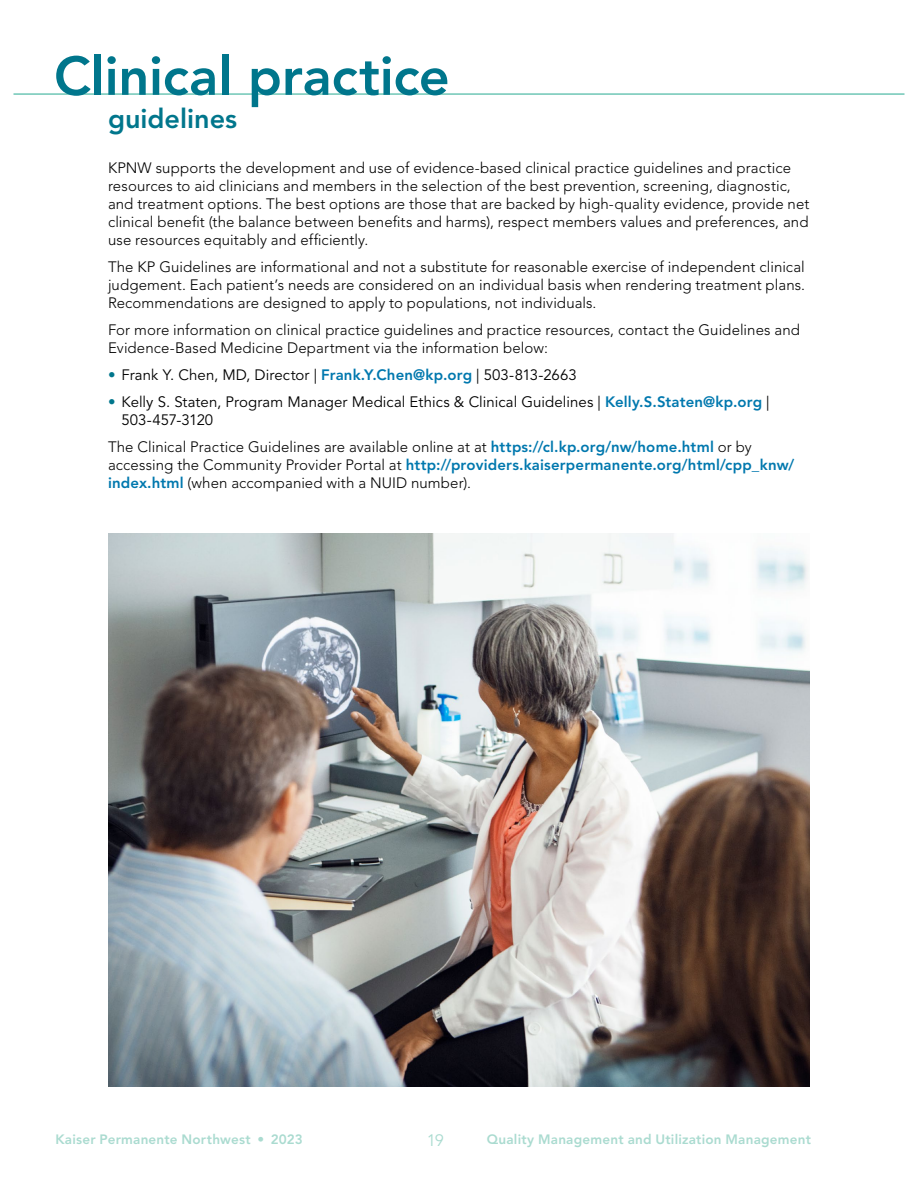
<style>
.page{position:relative;width:918px;height:1188px;background:#fff}
.page>*{position:absolute;margin:0;border:0;box-sizing:border-box;transform-origin:0 0}
.H1_-_Page_Header{font:800 54px "Avenir LT Std";letter-spacing:-.005em;color:#00768c}
.H1_-_Page_Header-2{font:800 27px "Avenir LT Std";color:#00768c}
.t1{font:16.5px "Avenir LT Std";color:#aadbd0}
.body_10{font:300 15px/18px "Avenir LT Std";letter-spacing:.005em;color:#000}
.t2{font:15px/18px "Avenir LT Std";letter-spacing:.005em;color:#000}
.t3{font:800 13.5px "Avenir LT Std";letter-spacing:.015em;color:#aadbd0}
.s1{color:#00768c}
.s2{font-weight:800;color:#0078ae}
</style>
<div class="page">
<hr style="left:14px;top:93px;width:890px;height:2px;background:#6fc7b6">
<img style="left:108px;top:533px;width:702px;height:554px">
<h1 class="H1_-_Page_Header" style="left:54px;top:44px;width:397px">Clinical practice</h1>
<h1 class="H1_-_Page_Header-2" style="left:108px;top:102px;width:131px">guidelines</h1>
<p class="body_10" style="left:108px;top:159px;width:703px">KPNW supports the development and use of evidence-based clinical practice guidelines and practice resources to aid clinicians and members in the selection of the best prevention, screening, diagnostic, and treatment options. The best options are those that are backed by high-quality evidence, provide net clinical benefit (the balance between benefits and harms), respect members values and preferences, and use resources equitably and efficiently.</p>
<p class="body_10" style="left:108px;top:258px;width:699px;text-align:justify">The KP Guidelines are informational and not a substitute for reasonable exercise of independent clinical judgement. Each patient’s needs are considered on an individual basis when rendering treatment plans.<br>Recommendations are designed to apply to populations, not individuals.</p>
<p class="body_10" style="left:108px;top:321px;width:694px">For more information on clinical practice guidelines and practice resources, contact the Guidelines and<br>Evidence-Based Medicine Department via the information below:</p>
<p class="t2" style="left:108px;top:367px;width:470px"><span class="s1">•</span> Frank Y. Chen, MD, Director | <span class="s2">Frank.Y.Chen@kp.org</span> | 503-813-2663</p>
<p class="t2" style="left:122px;top:394px;width:650px;text-indent:-14px"><span class="s1">•</span> Kelly S. Staten, Program Manager Medical Ethics &amp; Clinical Guidelines | <span class="s2">Kelly.S.Staten@kp.org</span> |<br>503-457-3120</p>
<p class="body_10" style="left:108px;top:438px;width:688px">The Clinical Practice Guidelines are available online at at <span class="s2">https://cl.kp.org/nw/home.html</span> or by accessing the Community Provider Portal at <span class="s2">http://providers.kaiserpermanente.org/html/cpp_knw/ index.html</span> (when accompanied with a NUID number).</p>
<p class="t3" style="left:56px;top:1132px;width:249px">Kaiser Permanente Northwest • 2023</p>
<p class="t1" style="left:427px;top:1131px;width:19px">19</p>
<p class="t3" style="left:487px;top:1132px;width:326px">Quality Management and Utilization Management</p>
</div>
